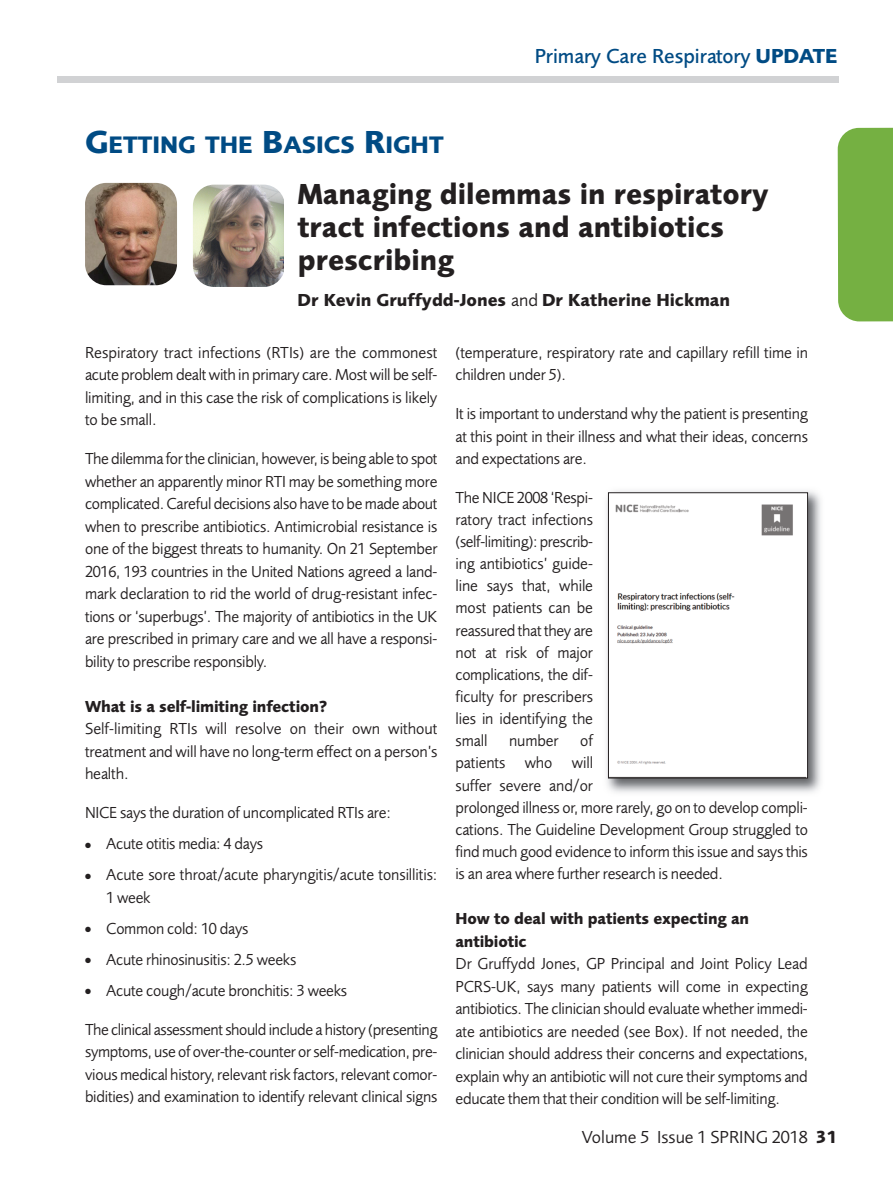
<style>
.page{position:relative;width:893px;height:1191px;background:#fff}
.page>*{position:absolute;margin:0;border:0;box-sizing:border-box;transform-origin:0 0}
.t1{font:700 30px/33px "Foundry Sans";color:#231f20}
.t2{font:700 24.75px "Foundry Sans";color:#004b84}
.t3{font:500 21px "Foundry Sans";color:#004b84}
.t4{font:700 18px "Foundry Sans";color:#231f20}
.t5{font:18px "Foundry Sans";color:#231f20}
.t6{font:16.5px/22.5px "Foundry Sans";letter-spacing:-.015em;color:#231f20;text-align:justify}
.t7{font:700 16.5px/22.5px "Foundry Sans";letter-spacing:-.01em;color:#231f20}
.s1{font-size:33px}
.s2{font-weight:700}
.s3{font-weight:400}
</style>
<div class="page">
<div style="left:57px;top:76px;width:782px;height:7px;background:#d1d2d4"></div>
<div style="left:838px;top:128px;width:55px;height:193px;background:#75b042"></div>
<img style="left:85px;top:183px;width:92px;height:102px;border-radius:21px">
<img style="left:193px;top:185px;width:91px;height:102px;border-radius:21px">
<img style="left:606px;top:490px;width:215px;height:303px">
<img style="left:610px;top:494px;width:196px;height:282px">
<div style="left:608px;top:492px;width:200px;height:286px;border:1px solid #231f20"></div>
<h2 class="t2" style="left:85px;top:135px;width:360px"><span class="s1">G</span>ETTING THE <span class="s1">B</span>ASICS <span class="s1">R</span>IGHT</h2>
<p class="t3" style="left:535px;top:48px;width:304px">Primary Care Respiratory <span class="s2">UPDATE</span></p>
<h1 class="t1" style="left:298px;top:180px;width:472px">Managing dilemmas in respiratory tract infections and antibiotics prescribing</h1>
<p class="t4" style="left:298px;top:293px;width:434px">Dr Kevin Gruffydd-Jones <span class="s3">and</span> Dr Katherine Hickman</p>
<p class="t6" style="left:85px;top:342px;width:354px">Respiratory tract infections (RTIs) are the commonest acute problem dealt with in primary care. Most will be self&shy;limiting, and in this case the risk of complications is likely to be small.</p>
<p class="t6" style="left:85px;top:449px;width:354px">The dilemma for the clinician, however, is being able to spot whether an apparently minor RTI may be something more complicated. Careful decisions also have to be made about when to prescribe antibiotics. Antimicrobial resistance is one of the biggest threats to humanity. On 21 September 2016, 193 countries in the United Nations agreed a land&shy;mark declaration to rid the world of drug-resistant infec&shy;tions or ‘superbugs’. The majority of antibiotics in the UK are prescribed in primary care and we all have a responsi&shy;bility to prescribe responsibly.</p>
<p class="t7" style="left:85px;top:696px;width:244px">What is a self-limiting infection?</p>
<p class="t6" style="left:85px;top:719px;width:354px">Self-limiting RTIs will resolve on their own without treatment and will have no long-term effect on a person’s health.</p>
<p class="t6" style="left:85px;top:803px;width:307px">NICE says the duration of uncomplicated RTIs are:</p>
<p class="t6" style="left:85px;top:834px;width:180px">● Acute otitis media: 4 days</p>
<p class="t6" style="left:106px;top:865px;width:333px;text-indent:-21px">● Acute sore throat/acute pharyngitis/acute tonsillitis:<br>1 week</p>
<p class="t6" style="left:85px;top:918px;width:165px">● Common cold: 10 days</p>
<p class="t6" style="left:85px;top:949px;width:213px">● Acute rhinosinusitis: 2.5 weeks</p>
<p class="t6" style="left:85px;top:980px;width:264px">● Acute cough/acute bronchitis: 3 weeks</p>
<p class="t6" style="left:85px;top:1019px;width:354px">The clinical assessment should include a history (presenting symptoms, use of over-the-counter or self-medication, pre&shy;vious medical history, relevant risk factors, relevant comor&shy;bidities) and examination to identify relevant clinical signs</p>
<p class="t6" style="left:455px;top:342px;width:354px">(temperature, respiratory rate and capillary refill time in children under 5).</p>
<p class="t6" style="left:455px;top:404px;width:354px">It is important to understand why the patient is presenting at this point in their illness and what their ideas, concerns and expectations are.</p>
<p class="t6" style="left:455px;top:488px;width:139px;line-height:22px">The NICE 2008 ‘Respi&shy;ratory tract infections (self-limiting): prescrib&shy;ing antibiotics’ guide&shy;line says that, while most patients can be reassured that they are not at risk of major complications, the dif&shy;ficulty for prescribers lies in identifying the small</p>
<p class="t6" style="left:455px;top:731px;width:354px;text-align:left;text-indent:125px">of<br>patients who will<br>suffer severe and/or<br>prolonged illness or, more rarely, go on to develop compli&shy;cations. The Guideline Development Group struggled to find much good evidence to inform this issue and says this is an area where further research is needed.</p>
<p class="t7" style="left:455px;top:909px;width:295px">How to deal with patients expecting an antibiotic</p>
<p class="t6" style="left:455px;top:954px;width:354px">Dr Gruffydd Jones, GP Principal and Joint Policy Lead PCRS-UK, says many patients will come in expecting antibiotics. The clinician should evaluate whether immedi&shy;ate antibiotics are needed (see Box). If not needed, the clinician should address their concerns and expectations, explain why an antibiotic will not cure their symptoms and educate them that their condition will be self-limiting.</p>
<p class="t6" style="left:509px;top:731px;width:51px">number</p>
<p class="t5" style="left:582px;top:1130px;width:257px">Volume 5 Issue 1 SPRING 2018 <span class="s2">31</span></p>
</div>
